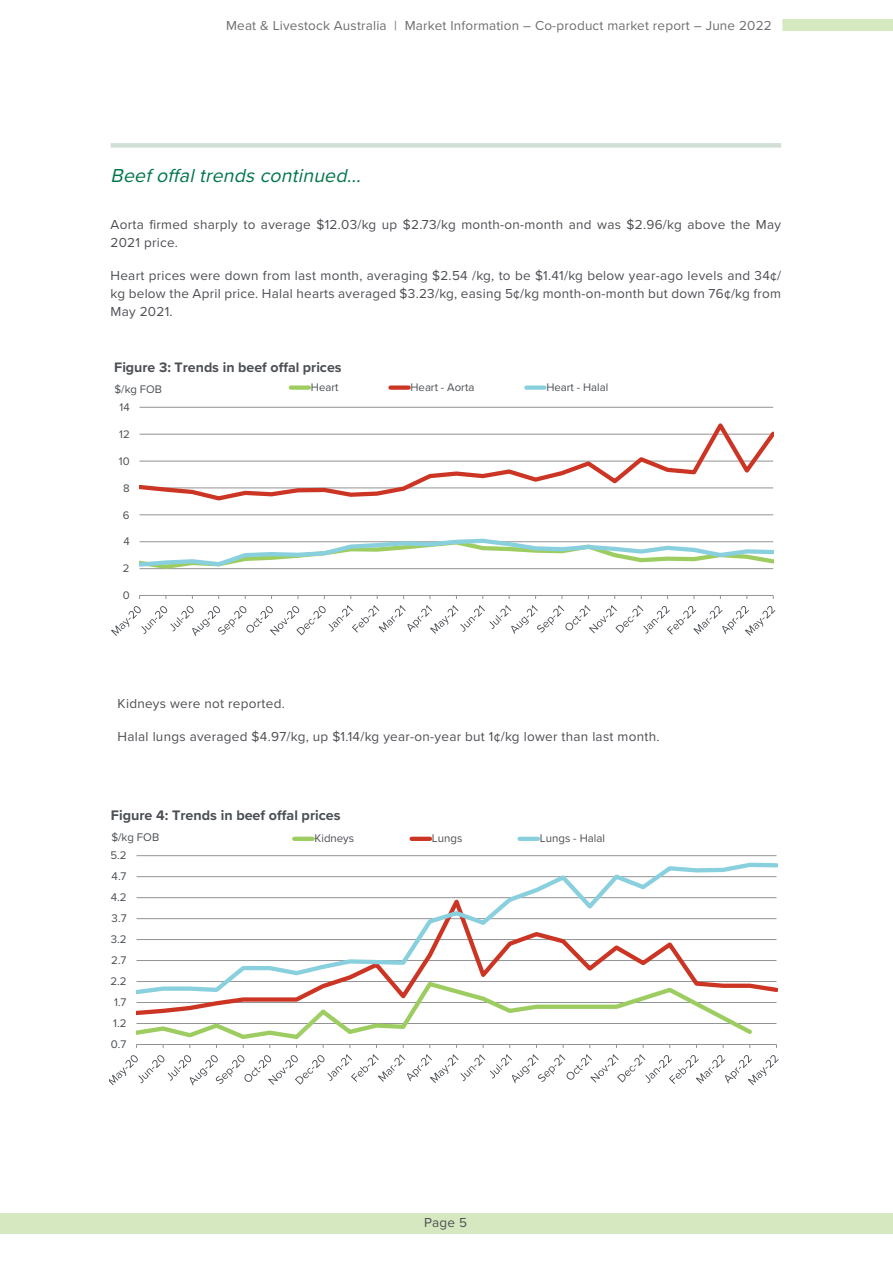
<style>
.page{position:relative;width:893px;height:1263px;background:#fff}
.page>*{position:absolute;margin:0;border:0;box-sizing:border-box;transform-origin:0 0}
.MLA_Sub_Heading{font:italic 19.5px "Proxima Nova";color:#00764a}
.t1{font:700 14.4px "Proxima Nova";color:#4b4f54}
.t2{font:700 14.25px "Proxima Nova";color:#4b4f54}
.MLA_Paragraph{font:13.5px/18px "Proxima Nova";letter-spacing:.02em;color:#4d4f54}
.t3{font:13.5px "Proxima Nova";letter-spacing:.015em;color:#6e6d71}
.t4{font:11.4px "Proxima Nova";color:#4b4f54}
</style>
<div class="page">
<div style="left:782px;top:19px;width:111px;height:12px;background:#d6e8bf"></div>
<div style="left:0;top:1213px;width:893px;height:21px;background:#d6e8bf"></div>
<div style="left:111px;top:143px;width:670px;height:5px;background:#d2dfd7"></div>
<hr style="left:140px;top:514px;width:633px;height:1px;background:#929395">
<hr style="left:140px;top:407px;width:633px;height:1px;background:#929395">
<hr style="left:140px;top:595px;width:633px;height:1px;background:#929395">
<svg style="left:139px;top:423px;width:635px;height:78px"></svg>
<svg style="left:139px;top:538px;width:635px;height:32px"></svg>
<svg style="left:111px;top:605px;width:664px;height:31px"></svg>
<div style="left:291px;top:385px;width:18px;height:5px;background:#9dcd61"></div>
<div style="left:390px;top:385px;width:19px;height:5px;background:#cc3524"></div>
<div style="left:526px;top:385px;width:18px;height:5px;background:#89d0df"></div>
<hr style="left:137px;top:1023px;width:639px;height:1px;background:#929395">
<hr style="left:137px;top:855px;width:639px;height:1px;background:#929395">
<hr style="left:137px;top:1044px;width:639px;height:1px;background:#929395">
<svg style="left:136px;top:1017px;width:616px;height:31px"></svg>
<svg style="left:136px;top:997px;width:641px;height:20px"></svg>
<svg style="left:136px;top:862px;width:641px;height:135px"></svg>
<svg style="left:109px;top:1054px;width:670px;height:31px"></svg>
<hr style="left:294px;top:837px;width:19px;height:4px;background:#9dcd61">
<hr style="left:412px;top:837px;width:18px;height:4px;background:#cc3524">
<hr style="left:520px;top:837px;width:18px;height:4px;background:#89d0df">
<p class="t3" style="left:226px;top:15px;width:547px">Meat &amp; Livestock Australia | Market Information – Co-product market report – June 2022</p>
<p class="MLA_Sub_Heading" style="left:111px;top:161px;width:257px">Beefoffaltrendscontinued...</p>
<p class="MLA_Paragraph" style="left:111px;top:215px;width:672px">Aorta firmed sharply to average $12.03/kg up $2.73/kg month-on-month and was $2.96/kg above the May<br>2021 price.</p>
<p class="MLA_Paragraph" style="left:111px;top:266px;width:672px;text-align:justify">Heart prices were down from last month, averaging $2.54 /kg, to be $1.41/kg below year-ago levels and 34¢/ kg below the April price. Halal hearts averaged $3.23/kg, easing 5¢/kg month-on-month but down 76¢/kg from May 2021.</p>
<p class="t2" style="left:114px;top:357px;width:229px">Figure 3: Trends in beef offal prices</p>
<p class="t4" style="left:311px;top:379px;width:29px">Heart</p>
<p class="t4" style="left:410px;top:379px;width:65px">Heart - Aorta</p>
<p class="t4" style="left:546px;top:379px;width:63px">Heart - Halal</p>
<p class="t4" style="left:115px;top:380px;width:49px">$/kg FOB</p>
<p class="t4" style="left:119px;top:399px;width:12px">14</p>
<p class="t4" style="left:119px;top:426px;width:12px">12</p>
<p class="t4" style="left:119px;top:452px;width:12px">10</p>
<p class="t4" style="left:123px;top:479px;width:8px">8</p>
<p class="t4" style="left:123px;top:506px;width:8px">6</p>
<p class="t4" style="left:123px;top:533px;width:8px">4</p>
<p class="t4" style="left:123px;top:560px;width:8px">2</p>
<p class="t4" style="left:123px;top:587px;width:8px">0</p>
<p class="MLA_Paragraph" style="left:118px;top:693px;width:169px">Kidneys were not reported.</p>
<p class="MLA_Paragraph" style="left:118px;top:726px;width:543px">Halal lungs averaged $4.97/kg, up $1.14/kg year-on-year but 1¢/kg lower than last month.</p>
<p class="t1" style="left:111px;top:805px;width:231px">Figure 4: Trends in beef offal prices</p>
<p class="t4" style="left:314px;top:830px;width:41px">Kidneys</p>
<p class="t4" style="left:432px;top:830px;width:32px">Lungs</p>
<p class="t4" style="left:540px;top:830px;width:67px">Lungs - Halal</p>
<p class="t4" style="left:111px;top:829px;width:49px">$/kg FOB</p>
<p class="t4" style="left:110px;top:847px;width:18px">5.2</p>
<p class="t4" style="left:112px;top:868px;width:16px">4.7</p>
<p class="t4" style="left:111px;top:889px;width:17px">4.2</p>
<p class="t4" style="left:112px;top:910px;width:16px">3.7</p>
<p class="t4" style="left:111px;top:931px;width:17px">3.2</p>
<p class="t4" style="left:111px;top:952px;width:17px">2.7</p>
<p class="t4" style="left:110px;top:973px;width:18px">2.2</p>
<p class="t4" style="left:114px;top:994px;width:14px">1.7</p>
<p class="t4" style="left:113px;top:1015px;width:15px">1.2</p>
<p class="t4" style="left:111px;top:1036px;width:17px">0.7</p>
<p class="MLA_Paragraph" style="left:424px;top:1213px;width:44px">Page 5</p>
</div>
